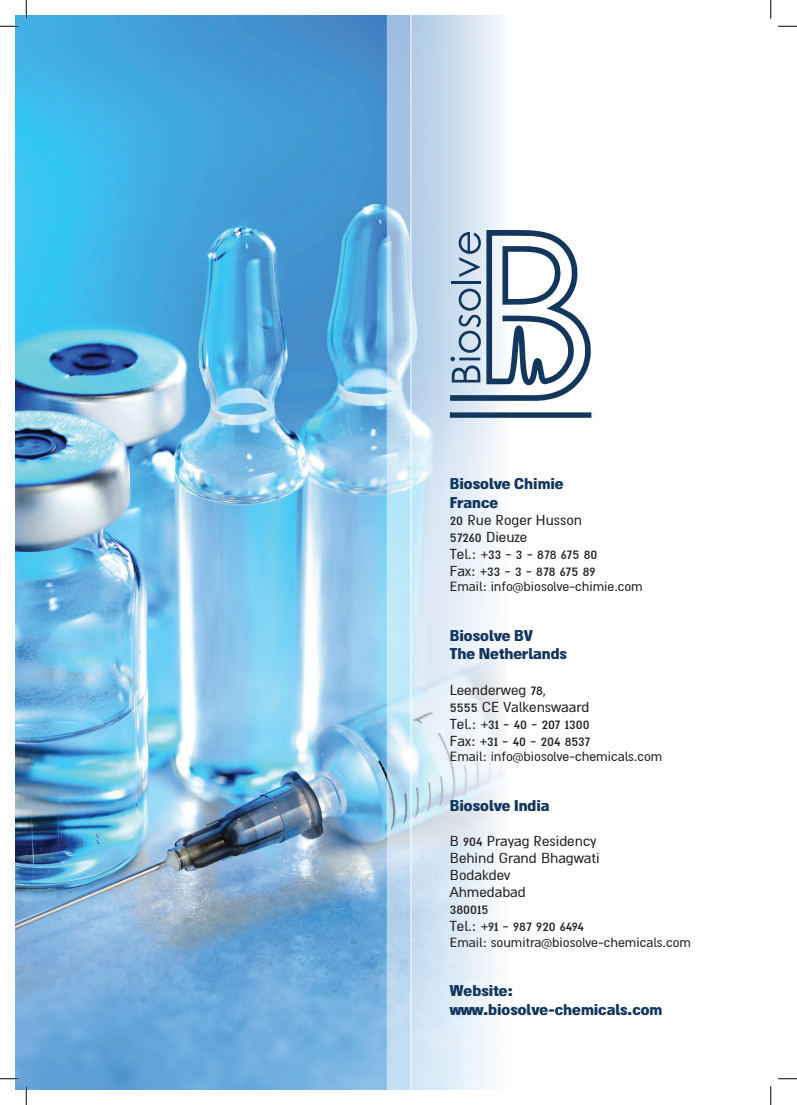
<style>
.page{position:relative;width:797px;height:1105px;background:#fff}
.page>*{position:absolute;margin:0;border:0;box-sizing:border-box;transform-origin:0 0}
.t1{font:900 17.5px/18.5px "Almoni DLAAA";color:#12365c}
.t2{font:16.25px/17px "Almoni DLAAA";color:#231f20}
.t3{font:15px "Almoni DLAAA";color:#231f20}
</style>
<div class="page">
<img style="left:412px;top:16px;width:90px;height:1073px">
<img style="left:16px;top:16px;width:371px;height:1073px">
<svg style="left:450px;top:412px;width:144px;height:6px"></svg>
<svg style="left:450px;top:230px;width:141px;height:171px"></svg>
<svg style="left:387px;top:16px;width:25px;height:1073px;background:#bbdaee"></svg>
<svg style="left:0;top:25px;width:19px;height:2px"></svg>
<svg style="left:778px;top:25px;width:19px;height:2px"></svg>
<svg style="left:0;top:1078px;width:19px;height:1px"></svg>
<svg style="left:778px;top:1078px;width:19px;height:1px"></svg>
<svg style="left:25px;top:0;width:2px;height:19px"></svg>
<svg style="left:25px;top:1086px;width:2px;height:19px"></svg>
<svg style="left:770px;top:0;width:1px;height:19px"></svg>
<svg style="left:770px;top:1086px;width:1px;height:19px"></svg>
<p class="t1" style="left:450px;top:475px;width:115px">Biosolve Chimie<br>France</p>
<p class="t2" style="left:450px;top:511px;width:149px">20 Rue Roger Husson<br>57260 Dieuze<br>Tel.: +33 - 3 - 878 675 80<br>Fax: +33 - 3 - 878 675 89</p>
<p class="t3" style="left:450px;top:579px;width:194px">Email: info@biosolve-chimie.com</p>
<p class="t1" style="left:450px;top:626px;width:119px">Biosolve BV<br>The Netherlands</p>
<p class="t2" style="left:450px;top:681px;width:142px">Leenderweg 78,<br>5555 CE Valkenswaard<br>Tel.: +31 - 40 - 207 1300<br>Fax: +31 - 40 - 204 8537</p>
<p class="t3" style="left:450px;top:749px;width:214px">Email: info@biosolve-chemicals.com</p>
<p class="t1" style="left:450px;top:796px;width:101px">Biosolve India</p>
<p class="t2" style="left:450px;top:833px;width:151px">B 904 Prayag Residency<br>Behind Grand Bhagwati<br>Bodakdev<br>Ahmedabad<br>380015<br>Tel.: +91 - 987 920 6494</p>
<p class="t3" style="left:450px;top:934px;width:242px">Email: soumitra@biosolve-chemicals.com</p>
<p class="t1" style="left:450px;top:982px;width:214px">Website: www.biosolve-chemicals.com</p>
</div>
